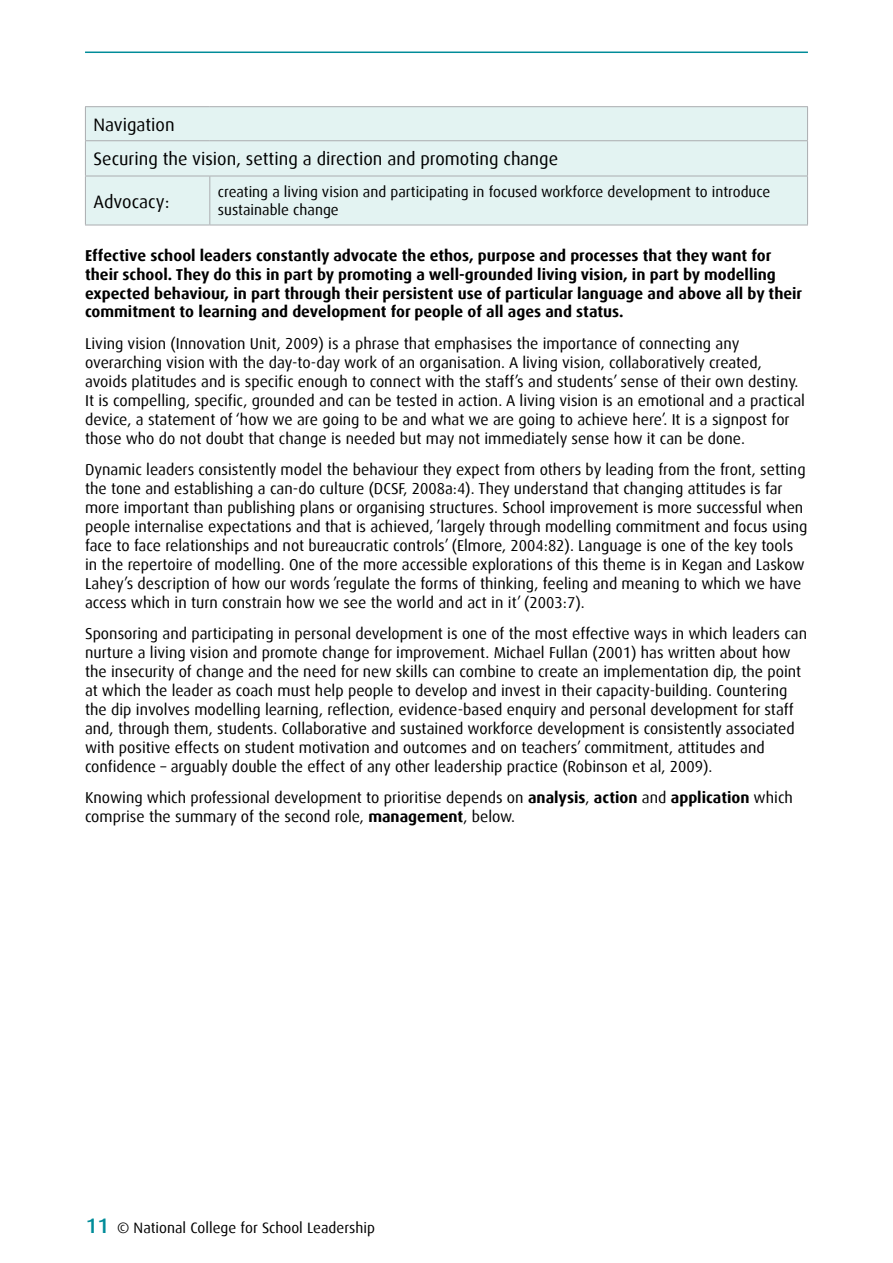
<style>
.page{position:relative;width:893px;height:1263px;background:#fff}
.page>*{position:absolute;margin:0;border:0;box-sizing:border-box;transform-origin:0 0}
.t1{font:18px/34.7px "Dax";color:#000}
.t2{font:15.75px/18.9px "Dax";color:#000}
.t3{font:700 15.75px/18.9px "Dax";color:#000}
.t4{font:15px/18px "Dax";color:#000}
.s1{font-weight:700}
.s2{font-weight:500;font-size:21px;color:#008c99}
</style>
<div class="page">
<hr style="left:85px;top:52px;width:723px;height:1px;background:#008c99">
<div style="left:86px;top:107px;width:721px;height:118px;background:#e3f3f2"></div>
<hr style="left:85px;top:106px;width:125px;height:1px;background:#abadb0">
<hr style="left:85px;top:107px;width:1px;height:33px;background:#abadb0">
<hr style="left:210px;top:106px;width:598px;height:1px;background:#abadb0">
<hr style="left:807px;top:107px;width:1px;height:33px;background:#abadb0">
<hr style="left:85px;top:140px;width:125px;height:1px;background:#abadb0">
<hr style="left:85px;top:141px;width:1px;height:35px;background:#abadb0">
<hr style="left:210px;top:140px;width:598px;height:1px;background:#abadb0">
<hr style="left:807px;top:141px;width:1px;height:35px;background:#abadb0">
<hr style="left:85px;top:176px;width:125px;height:1px;background:#abadb0">
<hr style="left:85px;top:176px;width:1px;height:49px;background:#abadb0">
<hr style="left:210px;top:176px;width:598px;height:1px;background:#abadb0">
<hr style="left:209px;top:176px;width:1px;height:49px;background:#abadb0">
<hr style="left:807px;top:176px;width:1px;height:49px;background:#abadb0">
<hr style="left:85px;top:225px;width:125px;height:1px;background:#abadb0">
<hr style="left:210px;top:225px;width:598px;height:1px;background:#abadb0">
<p class="t1" style="left:94px;top:107px;width:466px">Navigation<br>Securing the vision, setting a direction and promoting change</p>
<p class="t1" style="left:94px;top:184px;width:77px">Advocacy:</p>
<p class="t4" style="left:218px;top:183px;width:554px">creating a living vision and participating in focused workforce development to introduce sustainable change</p>
<p class="t3" style="left:85px;top:246px;width:719px">Effective school leaders constantly advocate the ethos, purpose and processes that they want for their school. They do this in part by promoting a well-grounded living vision, in part by modelling expected behaviour, in part through their persistent use of particular language and above all by their commitment to learning and development for people of all ages and status.</p>
<p class="t2" style="left:85px;top:334px;width:721px">Living vision (Innovation Unit, 2009) is a phrase that emphasises the importance of connecting any overarching vision with the day-to-day work of an organisation. A living vision, collaboratively created, avoids platitudes and is specific enough to connect with the staff’s and students’ sense of their own destiny.<br>It is compelling, specific, grounded and can be tested in action. A living vision is an emotional and a practical device, a statement of ‘how we are going to be and what we are going to achieve here’. It is a signpost for those who do not doubt that change is needed but may not immediately sense how it can be done.</p>
<p class="t2" style="left:85px;top:461px;width:724px">Dynamic leaders consistently model the behaviour they expect from others by leading from the front, setting the tone and establishing a can-do culture (DCSF, 2008a:4). They understand that changing attitudes is far more important than publishing plans or organising structures. School improvement is more successful when people internalise expectations and that is achieved, ’largely through modelling commitment and focus using face to face relationships and not bureaucratic controls’ (Elmore, 2004:82). Language is one of the key tools in the repertoire of modelling. One of the more accessible explorations of this theme is in Kegan and Laskow Lahey’s description of how our words ’regulate the forms of thinking, feeling and meaning to which we have access which in turn constrain how we see the world and act in it’ (2003:7).</p>
<p class="t2" style="left:85px;top:624px;width:724px">Sponsoring and participating in personal development is one of the most effective ways in which leaders can nurture a living vision and promote change for improvement. Michael Fullan (2001) has written about how the insecurity of change and the need for new skills can combine to create an implementation dip, the point at which the leader as coach must help people to develop and invest in their capacity-building. Countering the dip involves modelling learning, reflection, evidence-based enquiry and personal development for staff and, through them, students. Collaborative and sustained workforce development is consistently associated with positive effects on student motivation and outcomes and on teachers’ commitment, attitudes and confidence – arguably double the effect of any other leadership practice (Robinson et al, 2009).</p>
<p class="t2" style="left:85px;top:788px;width:709px">Knowing which professional development to prioritise depends on <span class="s1">analysis</span>, <span class="s1">action</span> and <span class="s1">application</span> which comprise the summary of the second role, <span class="s1">management</span>, below.</p>
<p class="t4" style="left:86px;top:1219px;width:291px"><span class="s2">11</span> © National College for School Leadership</p>
</div>
